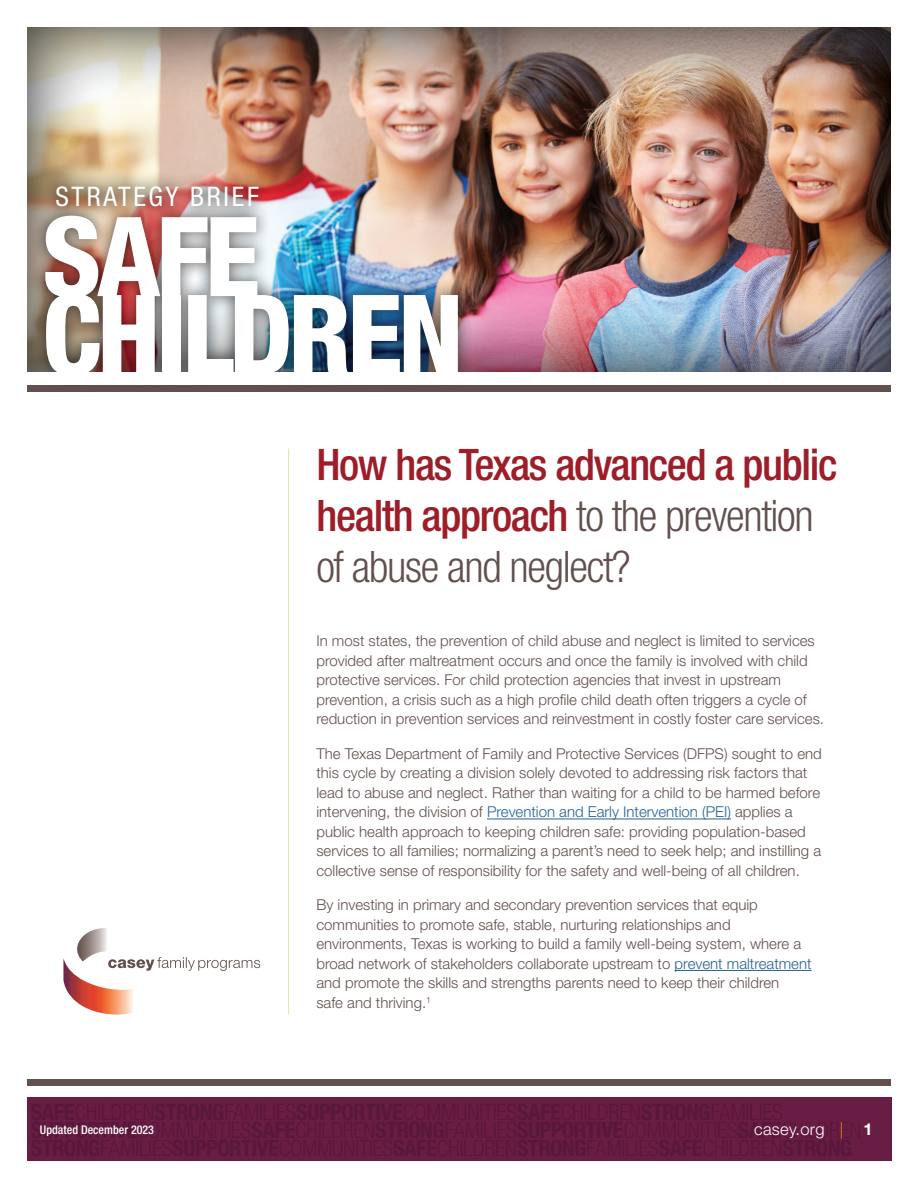
<style>
.page{position:relative;width:918px;height:1188px;background:#fff}
.page>*{position:absolute;margin:0;border:0;box-sizing:border-box;transform-origin:0 0}
.t1{font:800 condensed 110.55px/77.8px "Helvetica Neue LT Std";letter-spacing:-.04em;color:#fff}
.body{font:500 condensed 43.5px/51px "Helvetica Neue LT Std";letter-spacing:-.03em;color:#9d1e28}
.t2{font:condensed 27px "Helvetica Neue LT Std";letter-spacing:.1em;color:#fff}
.t3{font:300 16.5px "Helvetica Neue LT Std";letter-spacing:.02em;color:#fff}
.body-2{font:300 15px/19.5px "Helvetica Neue LT Std";color:#61504d}
.t4{font:500 condensed 12px "Helvetica Neue LT Std";color:#fff}
.s1{font-weight:300;color:#61504d}
.s2{color:#266194}
.s3{color:#f28a20}
.s4{font-weight:700}
</style>
<div class="page">
<div style="left:27px;top:1098px;width:864px;height:63px;background:#691d45"></div>
<div style="left:27px;top:1079px;width:864px;height:7px;background:#61504d"></div>
<div style="left:26px;top:27px;width:865px;height:347px;background:#000;opacity:.75"></div>
<div style="left:27px;top:385px;width:864px;height:7px;background:#61504d"></div>
<hr style="left:288px;top:449px;width:1px;height:566px;background:#e6e2b2">
<svg style="left:63px;top:928px;width:197px;height:87px"></svg>
<div style="left:30px;top:171px;width:444px;height:220px;background:#000;opacity:.6"></div>
<div style="left:27px;top:373px;width:864px;height:12px;background:#fff"></div>
<hr style="left:487px;top:819px;width:244px;height:1px;background:#266194">
<hr style="left:675px;top:970px;width:137px;height:1px;background:#266194">
<p class="t2" style="left:55px;top:181px;width:205px">STRATEGY BRIEF</p>
<p class="t1" style="left:42px;top:216px;width:423px">SAFE<br>CHILDREN</p>
<p class="body" style="left:316px;top:438px;width:522px">How has Texas advanced a public health approach <span class="s1">to the prevention of abuse and neglect?</span></p>
<p class="t4" style="left:40px;top:1122px;width:116px">Updated December 2023</p>
<p class="body-2" style="left:316px;top:631px;width:509px">In most states, the prevention of child abuse and neglect is limited to services provided after maltreatment occurs and once the family is involved with child protective services. For child protection agencies that invest in upstream prevention, a crisis such as a high profile child death often triggers a cycle of reduction in prevention services and reinvestment in costly foster care services.</p>
<p class="body-2" style="left:316px;top:744px;width:507px">The Texas Department of Family and Protective Services (DFPS) sought to end this cycle by creating a division solely devoted to addressing risk factors that lead to abuse and neglect. Rather than waiting for a child to be harmed before intervening, the division of <span class="s2">Prevention and Early Intervention (PEI)</span> applies a public health approach to keeping children safe: providing population-based services to all families; normalizing a parent’s need to seek help; and instilling a collective sense of responsibility for the safety and well-being of all children.</p>
<p class="body-2" style="left:316px;top:895px;width:497px">By investing in primary and secondary prevention services that equip communities to promote safe, stable, nurturing relationships and environments, Texas is working to build a family well-being system, where a broad network of stakeholders collaborate upstream to <span class="s2">prevent maltreatment </span>and promote the skills and strengths parents need to keep their children<br>safe and thriving.<sup>1</sup></p>
<p class="t3" style="left:754px;top:1119px;width:120px">casey.org <span class="s3">|</span> <span class="s4">1</span></p>
</div>
